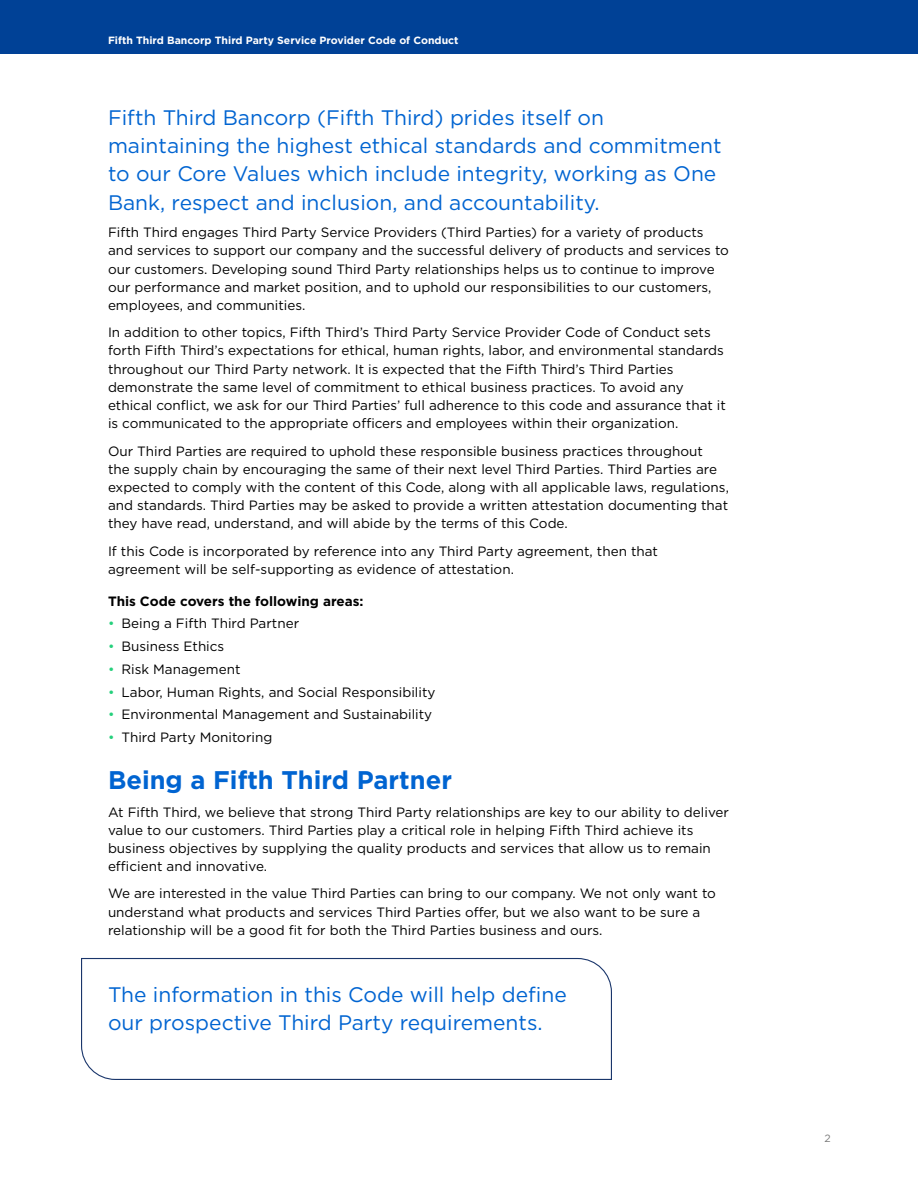
<style>
.page{position:relative;width:918px;height:1188px;background:#fff}
.page>*{position:absolute;margin:0;border:0;box-sizing:border-box;transform-origin:0 0}
.t1{font:700 25.5px "Gotham";color:#0064d1}
.t2{font:21px/28.3px "Gotham";color:#0064d1}
.t3{font:13.5px/18.1px "Gotham";color:#000}
.t4{font:700 13.5px "Gotham";color:#000}
.t5{font:700 10.5px "Gotham";color:#fff}
.t6{font:10.5px "Gotham";color:#797979}
.s1{color:#26d07c}
</style>
<div class="page">
<div style="left:0;top:0;width:918px;height:54px;background:#004196"></div>
<svg style="left:81px;top:958px;width:531px;height:122px"></svg>
<p class="t5" style="left:108px;top:33px;width:352px">Fifth Third Bancorp Third Party Service Provider Code of Conduct</p>
<p class="t2" style="left:108px;top:103px;width:615px">Fifth Third Bancorp (Fifth Third) prides itself on maintaining the highest ethical standards and commitment to our Core Values which include integrity, working as One Bank, respect and inclusion, and accountability.</p>
<p class="t3" style="left:108px;top:223px;width:623px">Fifth Third engages Third Party Service Providers (Third Parties) for a variety of products and services to support our company and the successful delivery of products and services to our customers. Developing sound Third Party relationships helps us to continue to improve our performance and market position, and to uphold our responsibilities to our customers, employees, and communities.</p>
<p class="t3" style="left:108px;top:323px;width:619px">In addition to other topics, Fifth Third’s Third Party Service Provider Code of Conduct sets forth Fifth Third’s expectations for ethical, human rights, labor, and environmental standards throughout our Third Party network. It is expected that the Fifth Third’s Third Parties demonstrate the same level of commitment to ethical business practices. To avoid any ethical conflict, we ask for our Third Parties’ full adherence to this code and assurance that it is communicated to the appropriate officers and employees within their organization.</p>
<p class="t3" style="left:108px;top:441px;width:623px">Our Third Parties are required to uphold these responsible business practices throughout<br>the supply chain by encouraging the same of their next level Third Parties. Third Parties are expected to comply with the content of this Code, along with all applicable laws, regulations, and standards. Third Parties may be asked to provide a written attestation documenting that they have read, understand, and will abide by the terms of this Code.</p>
<p class="t3" style="left:108px;top:542px;width:552px">If this Code is incorporated by reference into any Third Party agreement, then that agreement will be self-supporting as evidence of attestation.</p>
<p class="t4" style="left:108px;top:592px;width:257px">This Code covers the following areas:</p>
<p class="t3" style="left:108px;top:614px;width:193px"><span class="s1">•</span> Being a Fifth Third Partner</p>
<p class="t3" style="left:108px;top:637px;width:118px"><span class="s1">•</span> Business Ethics</p>
<p class="t3" style="left:108px;top:660px;width:134px"><span class="s1">•</span> Risk Management</p>
<p class="t3" style="left:108px;top:682px;width:329px"><span class="s1">•</span> Labor, Human Rights, and Social Responsibility</p>
<p class="t3" style="left:108px;top:705px;width:326px"><span class="s1">•</span> Environmental Management and Sustainability</p>
<p class="t3" style="left:108px;top:728px;width:166px"><span class="s1">•</span> Third Party Monitoring</p>
<h2 class="t1" style="left:108px;top:763px;width:346px">Being a Fifth Third Partner</h2>
<p class="t3" style="left:108px;top:802px;width:622px">At Fifth Third, we believe that strong Third Party relationships are key to our ability to deliver value to our customers. Third Parties play a critical role in helping Fifth Third achieve its business objectives by supplying the quality products and services that allow us to remain efficient and innovative.</p>
<p class="t3" style="left:108px;top:884px;width:609px">We are interested in the value Third Parties can bring to our company. We not only want to understand what products and services Third Parties offer, but we also want to be sure a relationship will be a good fit for both the Third Parties business and ours.</p>
<p class="t2" style="left:108px;top:980px;width:460px">The information in this Code will help define our prospective Third Party requirements.</p>
<p class="t6" style="left:825px;top:1132px;width:8px">2</p>
</div>
